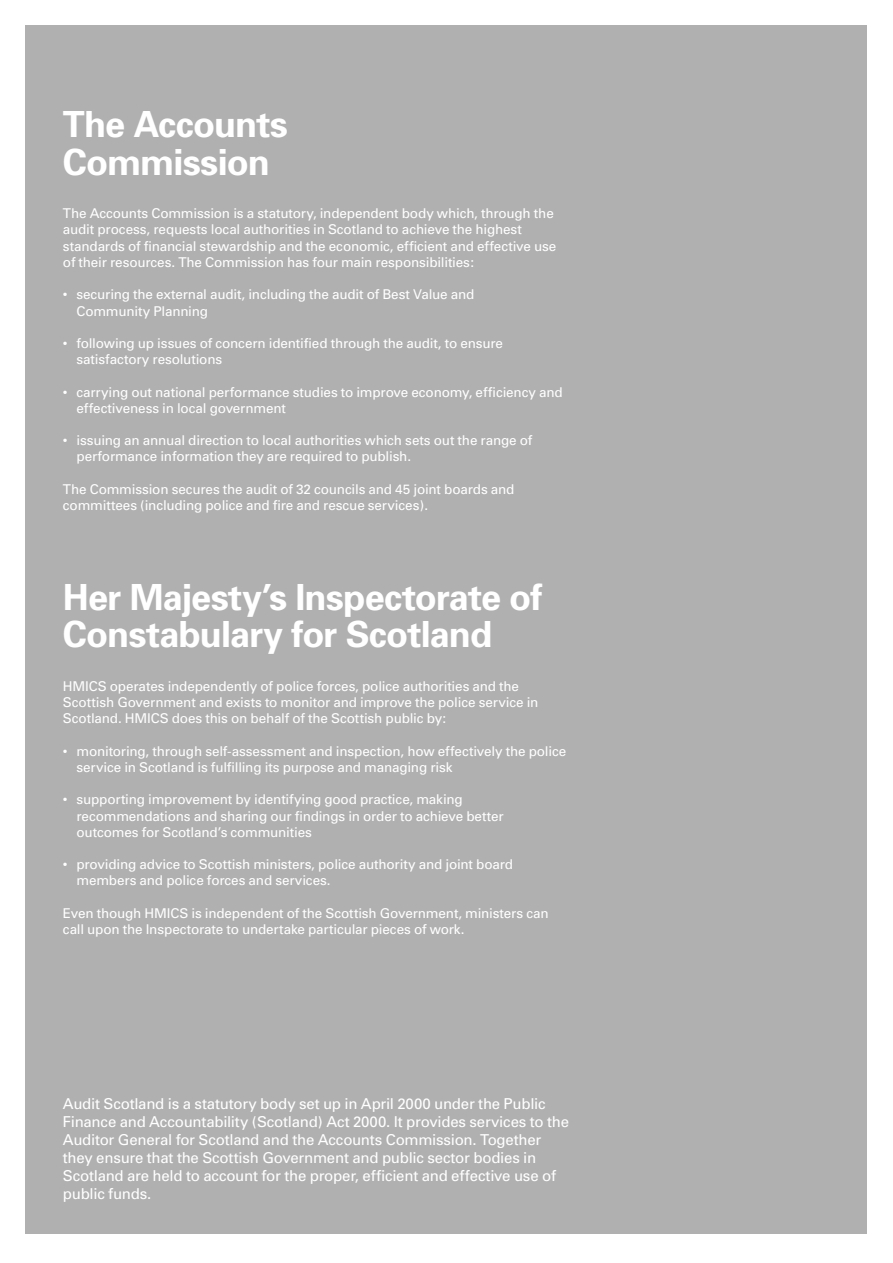
<style>
.page{position:relative;width:893px;height:1263px;background:#fff}
.page>*{position:absolute;margin:0;border:0;box-sizing:border-box;transform-origin:0 0}
.t1{font:700 36px/37.5px "Univers";letter-spacing:-.025em;color:#fff}
.t2{font:15px/18px "Univers";letter-spacing:-.015em;color:#fff}
.t3{font:13.5px/16.2px "Univers";letter-spacing:-.01em;color:#fff}
</style>
<div class="page">
<div style="left:26px;top:26px;width:841px;height:1208px;background:#b0b0b0"></div>
<p class="t1" style="left:63px;top:106px;width:226px">The Accounts<br>Commission</p>
<p class="t3" style="left:63px;top:205px;width:495px">The Accounts Commission is a statutory, independent body which, through the audit process, requests local authorities in Scotland to achieve the highest standards of financial stewardship and the economic, efficient and effective use of their resources. The Commission has four main responsibilities:</p>
<p class="t3" style="left:76px;top:287px;width:399px;text-indent:-14px">• securing the external audit, including the audit of Best Value and<br>Community Planning</p>
<p class="t3" style="left:76px;top:335px;width:428px;text-indent:-14px">• following up issues of concern identified through the audit, to ensure satisfactory resolutions</p>
<p class="t3" style="left:76px;top:384px;width:488px;text-indent:-14px">• carrying out national performance studies to improve economy, efficiency and effectiveness in local government</p>
<p class="t3" style="left:76px;top:432px;width:457px;text-indent:-14px">• issuing an annual direction to local authorities which sets out the range of performance information they are required to publish.</p>
<p class="t3" style="left:63px;top:481px;width:453px">The Commission secures the audit of 32 councils and 45 joint boards and committees (including police and fire and rescue services).</p>
<p class="t1" style="left:63px;top:578px;width:481px">Her Majesty’s Inspectorate of<br>Constabulary for Scotland</p>
<p class="t3" style="left:63px;top:678px;width:477px">HMICS operates independently of police forces, police authorities and the<br>Scottish Government and exists to monitor and improve the police service in<br>Scotland. HMICS does this on behalf of the Scottish public by:</p>
<p class="t3" style="left:76px;top:743px;width:491px;text-indent:-14px">• monitoring, through self-assessment and inspection, how effectively the police service in Scotland is fulfilling its purpose and managing risk</p>
<p class="t3" style="left:76px;top:791px;width:429px;text-indent:-14px">• supporting improvement by identifying good practice, making recommendations and sharing our findings in order to achieve better outcomes for Scotland’s communities</p>
<p class="t3" style="left:76px;top:856px;width:438px;text-indent:-14px">• providing advice to Scottish ministers, police authority and joint board members and police forces and services.</p>
<p class="t3" style="left:63px;top:905px;width:487px">Even though HMICS is independent of the Scottish Government, ministers can call upon the Inspectorate to undertake particular pieces of work.</p>
<p class="t2" style="left:63px;top:1094px;width:508px">Audit Scotland is a statutory body set up in April 2000 under the Public Finance and Accountability (Scotland) Act 2000. It provides services to the Auditor General for Scotland and the Accounts Commission. Together they ensure that the Scottish Government and public sector bodies in Scotland are held to account for the proper, efficient and effective use of public funds.</p>
</div>
